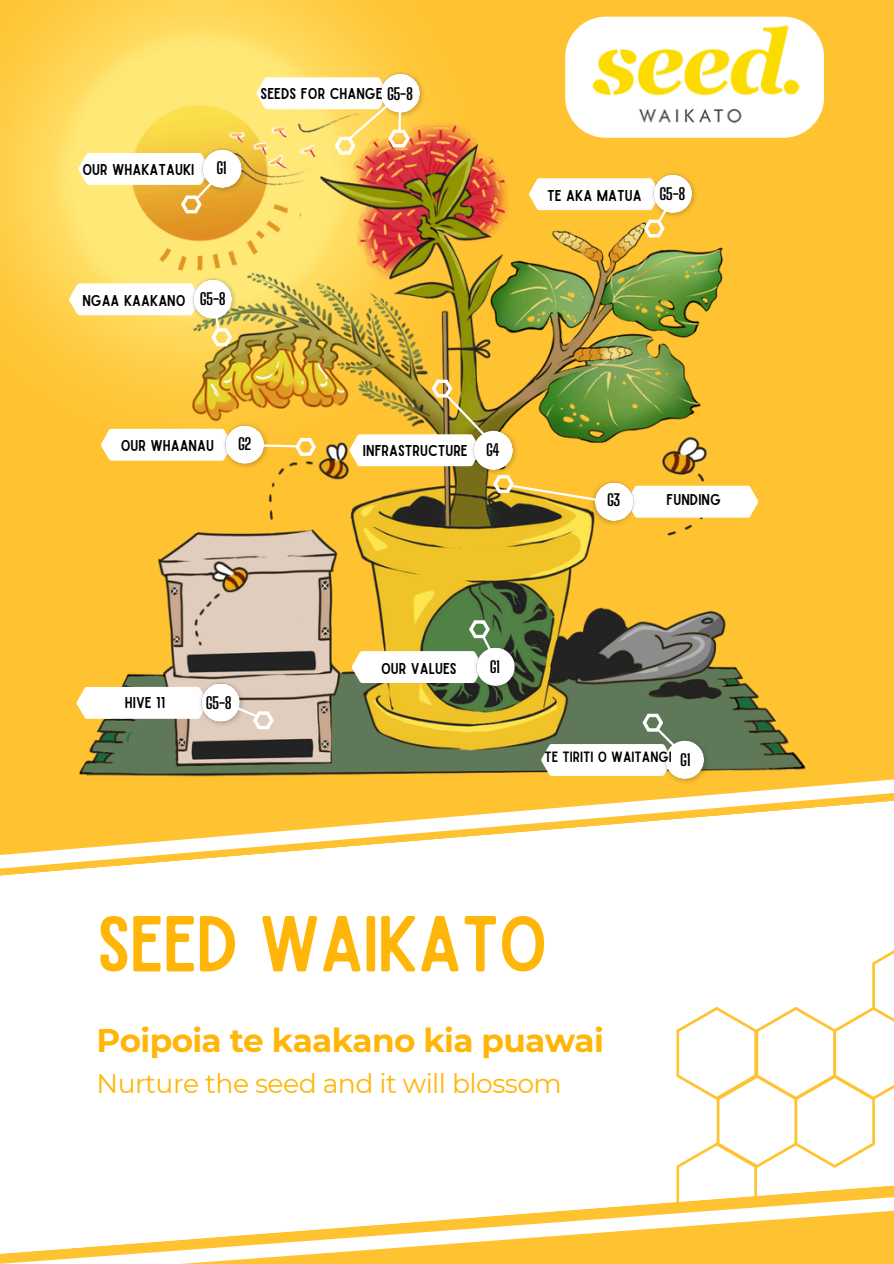
<style>
.page{position:relative;width:894px;height:1264px;background:#fff}
.page>*{position:absolute;margin:0;border:0;box-sizing:border-box;transform-origin:0 0}
.t1{font:75.6px "Sailors";letter-spacing:-.02em;color:#ffb608}
.t2{font:700 32.7px "Montserrat";letter-spacing:-.02em;color:#ffb608}
.t3{font:26.7px "Montserrat";letter-spacing:-.02em;color:#ffb608}
.t4{font:700 16.05px "Big Shoulders Display";letter-spacing:-.02em;color:#000}
.t5{font:15px "Sailors";color:#000}
.t6{font:14.25px "Sailors";color:#000}
.s1{font-family:"Big Shoulders Display";font-weight:700;font-size:16.05px}
</style>
<div class="page">
<img style="left:0;top:0;width:482px;height:71px">
<svg style="left:676px;top:950px;width:217px;height:238px"></svg>
<img style="left:0;top:71px;width:893px;height:698px">
<svg style="left:69px;top:283px;width:120px;height:32px"></svg>
<img style="left:189px;top:276px;width:48px;height:48px">
<svg style="left:207px;top:298px;width:25px;height:48px"></svg>
<svg style="left:101px;top:429px;width:120px;height:31px"></svg>
<img style="left:221px;top:422px;width:48px;height:47px">
<svg style="left:238px;top:438px;width:78px;height:18px"></svg>
<svg style="left:77px;top:687px;width:120px;height:31px"></svg>
<img style="left:197px;top:680px;width:47px;height:47px">
<svg style="left:217px;top:694px;width:57px;height:35px"></svg>
<img style="left:377px;top:70px;width:47px;height:48px">
<img style="left:649px;top:171px;width:47px;height:48px">
<svg style="left:529px;top:178px;width:153px;height:59px"></svg>
<svg style="left:257px;top:77px;width:152px;height:78px"></svg>
<img style="left:693px;top:737px;width:16px;height:32px">
<svg style="left:541px;top:713px;width:152px;height:56px"></svg>
<svg style="left:637px;top:485px;width:120px;height:32px"></svg>
<img style="left:589px;top:479px;width:48px;height:47px">
<svg style="left:493px;top:475px;width:123px;height:34px"></svg>
<img style="left:472px;top:644px;width:47px;height:47px">
<svg style="left:352px;top:620px;width:152px;height:63px"></svg>
<img style="left:469px;top:427px;width:48px;height:47px">
<svg style="left:349px;top:379px;width:153px;height:87px"></svg>
<img style="left:199px;top:146px;width:47px;height:47px">
<svg style="left:79px;top:153px;width:144px;height:60px"></svg>
<img style="left:549px;top:0;width:295px;height:168px">
<svg style="left:0;top:1188px;width:893px;height:75px"></svg>
<svg style="left:0;top:769px;width:893px;height:107px"></svg>
<h5 class="t5" style="left:82px;top:164px;width:114px">OUR WHAKATAUKI</h5>
<h3 class="t4" style="left:216px;top:159px;width:12px">G1</h3>
<p class="t5" style="left:260px;top:88px;width:154px">SEEDS FOR CHANGE <span class="s1">G5-8</span></p>
<p class="t5" style="left:82px;top:294px;width:105px">NGAA KAAKANO</p>
<h5 class="t4" style="left:200px;top:289px;width:28px">G5-8</h5>
<p class="t5" style="left:547px;top:190px;width:96px">TE AKA MATUA</p>
<p class="t4" style="left:659px;top:184px;width:28px">G5-8</p>
<h3 class="t5" style="left:121px;top:440px;width:95px">OUR WHAANAU</h3>
<h3 class="t4" style="left:238px;top:434px;width:15px">G2</h3>
<h3 class="t5" style="left:363px;top:445px;width:106px">INFRASTRUCTURE</h3>
<h5 class="t4" style="left:486px;top:440px;width:15px">G4</h5>
<p class="t4" style="left:607px;top:490px;width:15px">G3</p>
<p class="t5" style="left:666px;top:494px;width:56px">FUNDING</p>
<h5 class="t5" style="left:125px;top:696px;width:42px">HIVE 11</h5>
<p class="t4" style="left:206px;top:693px;width:28px">G5-8</p>
<p class="t5" style="left:381px;top:663px;width:77px">OUR VALUES</p>
<h3 class="t4" style="left:489px;top:657px;width:12px">G1</h3>
<p class="t6" style="left:544px;top:751px;width:129px">TE TIRITI O WAITANGI</p>
<p class="t4" style="left:680px;top:750px;width:12px">G1</p>
<p class="t1" style="left:97px;top:916px;width:452px">SEED WAIKATO</p>
<p class="t2" style="left:97px;top:1020px;width:508px">Poipoia te kaakano kia puawai</p>
<p class="t3" style="left:97px;top:1066px;width:466px">Nurture the seed and it will blossom</p>
</div>
